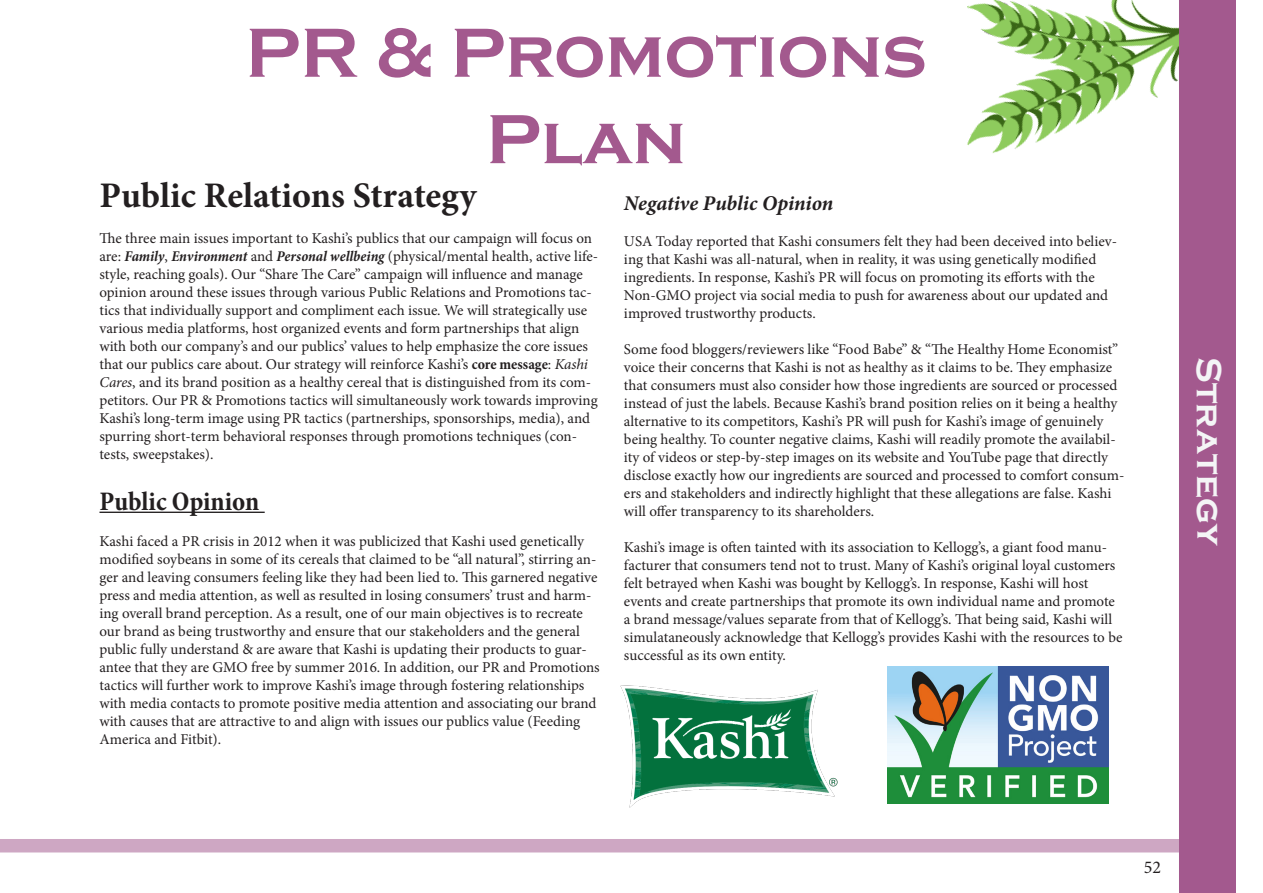
<style>
.page{position:relative;width:1263px;height:893px;background:#fff}
.page>*{position:absolute;margin:0;border:0;box-sizing:border-box;transform-origin:0 0}
.t1{font:700 72px/86.4px "Copperplate Gothic";color:#a3598e;text-align:center}
.t2{font:700 36px "Minion Pro";letter-spacing:-.005em;color:#231f20}
.t3{font:700 36px "Copperplate Gothic";letter-spacing:-.005em;color:#f4f5f6}
.t4{font:700 condensed 27px "Minion Pro";color:#231f20}
.t5{font:italic 700 21px "Minion Pro";letter-spacing:-.005em;color:#231f20}
.t6{font:18px "Minion Pro";color:#231f20}
.t7{font:15px/18px "Minion Pro";letter-spacing:-.005em;color:#231f20}
.s1{font-weight:700;font-style:italic;font-stretch:condensed}
.s2{font-weight:700;font-stretch:condensed}
.s3{font-style:italic}
</style>
<div class="page">
<img style="left:967px;top:0;width:212px;height:153px">
<div style="left:1179px;top:0;width:57px;height:893px;border:28px solid #a3598e"></div>
<div style="left:0;top:839px;width:1179px;height:13px;background:#cea7c3"></div>
<hr style="left:99px;top:512px;width:166px;height:1px;background:#231f20">
<img style="left:620px;top:685px;width:218px;height:123px">
<img style="left:887px;top:666px;width:221px;height:137px">
<p class="t1" style="left:245px;top:11px;width:683px">PR &amp; Promotions<br>Plan</p>
<p class="t2" style="left:99px;top:170px;width:379px">Public Relations Strategy</p>
<p class="t7" style="left:99px;top:229px;width:500px">The three main issues important to Kashi’s publics that our campaign will focus on are: <span class="s1">Family</span>, <span class="s1">Environment</span> and <span class="s1">Personal wellbeing</span> (physical/mental health, active life&shy;style, reaching goals). Our “Share The Care” campaign will influence and manage opinion around these issues through various Public Relations and Promotions tac&shy;tics that individually support and compliment each issue. We will strategically use various media platforms, host organized events and form partnerships that align with both our company’s and our publics’ values to help emphasize the core issues that our publics care about. Our strategy will reinforce Kashi’s <span class="s2">core message</span>: <span class="s3">Kashi Cares</span>, and its brand position as a healthy cereal that is distinguished from its com&shy;petitors. Our PR &amp; Promotions tactics will simultaneously work towards improving Kashi’s long-term image using PR tactics (partnerships, sponsorships, media), and spurring short-term behavioral responses through promotions techniques (con&shy;tests, sweepstakes).</p>
<p class="t4" style="left:99px;top:482px;width:161px">Public Opinion</p>
<p class="t7" style="left:99px;top:532px;width:502px">Kashi faced a PR crisis in 2012 when it was publicized that Kashi used genetically modified soybeans in some of its cereals that claimed to be “all natural”, stirring an&shy;ger and leaving consumers feeling like they had been lied to. This garnered negative press and media attention, as well as resulted in losing consumers’ trust and harm&shy;ing overall brand perception. As a result, one of our main objectives is to recreate our brand as being trustworthy and ensure that our stakeholders and the general public fully understand &amp; are aware that Kashi is updating their products to guar&shy;antee that they are GMO free by summer 2016. In addition, our PR and Promotions tactics will further work to improve Kashi’s image through fostering relationships with media contacts to promote positive media attention and associating our brand with causes that are attractive to and align with issues our publics value (Feeding America and Fitbit).</p>
<p class="t5" style="left:624px;top:188px;width:211px">Negative Public Opinion</p>
<p class="t7" style="left:624px;top:232px;width:495px">USA Today reported that Kashi consumers felt they had been deceived into believ&shy;ing that Kashi was all-natural, when in reality, it was using genetically modified ingredients. In response, Kashi’s PR will focus on promoting its efforts with the Non-GMO project via social media to push for awareness about our updated and improved trustworthy products.</p>
<p class="t7" style="left:624px;top:340px;width:502px">Some food bloggers/reviewers like “Food Babe” &amp; “The Healthy Home Economist” voice their concerns that Kashi is not as healthy as it claims to be. They emphasize that consumers must also consider how those ingredients are sourced or processed instead of just the labels. Because Kashi’s brand position relies on it being a healthy alternative to its competitors, Kashi’s PR will push for Kashi’s image of genuinely being healthy. To counter negative claims, Kashi will readily promote the availabil&shy;ity of videos or step-by-step images on its website and YouTube page that directly disclose exactly how our ingredients are sourced and processed to comfort consum&shy;ers and stakeholders and indirectly highlight that these allegations are false. Kashi will offer transparency to its shareholders.</p>
<p class="t7" style="left:624px;top:538px;width:500px">Kashi’s image is often tainted with its association to Kellogg’s, a giant food manu&shy;facturer that consumers tend not to trust. Many of Kashi’s original loyal customers felt betrayed when Kashi was bought by Kellogg’s. In response, Kashi will host events and create partnerships that promote its own individual name and promote a brand message/values separate from that of Kellogg’s. That being said, Kashi will simulataneously acknowledge that Kellogg’s provides Kashi with the resources to be successful as its own entity.</p>
<p class="t3" style="left:1229px;top:357px;width:191px;rotate:90deg">Strategy</p>
<p class="t6" style="left:1144px;top:856px;width:19px">52</p>
</div>
